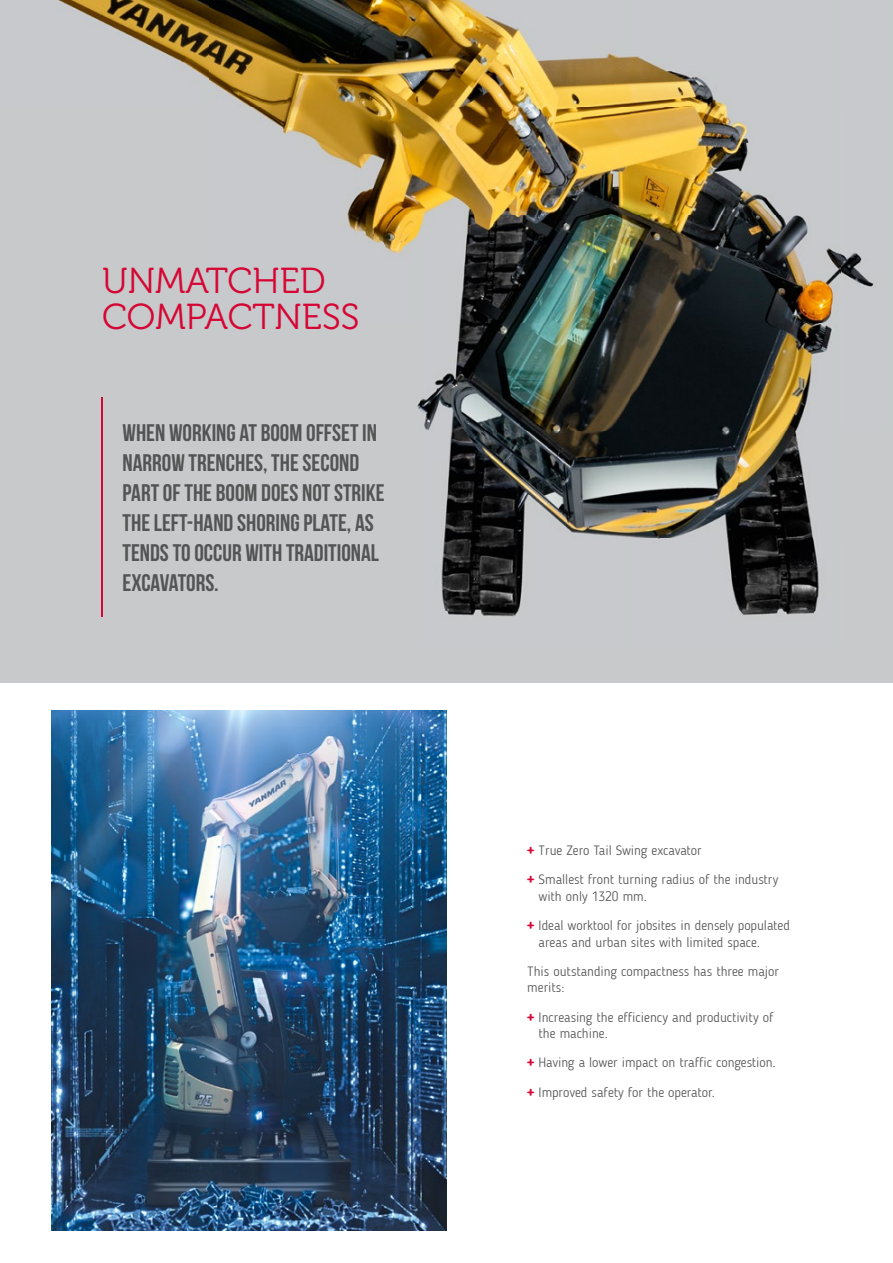
<style>
.page{position:relative;width:893px;height:1263px;background:#fff}
.page>*{position:absolute;margin:0;border:0;box-sizing:border-box;transform-origin:0 0}
.t1{font:36px/36px "Museo 300";color:#d50634}
.t2{font:24px/30px "Bebas Neue";color:#535453}
.t3{font:300 13.5px/29.2px "Blogger Sans";color:#535453}
.s1{font-weight:700;color:#d50634}
</style>
<div class="page">
<div style="left:0;top:647px;width:893px;height:35px;background:#c7c9ca"></div>
<img style="left:51px;top:711px;width:395px;height:520px">
<img style="left:0;top:0;width:893px;height:647px">
<hr style="left:101px;top:398px;width:2px;height:219px;background:#d50634">
<h1 class="t1" style="left:102px;top:263px;width:259px">UNMATCHED<br>COMPACTNESS</h1>
<h2 class="t2" style="left:123px;top:417px;width:264px">WHEN WORKING AT BOOM OFFSET IN<br>NARROW TRENCHES, THE SECOND<br>PART OF THE BOOM DOES NOT STRIKE<br>THE LEFT-HAND SHORING PLATE, AS<br>TENDS TO OCCUR WITH TRADITIONAL<br>EXCAVATORS.</h2>
<p class="t3" style="left:527px;top:836px;width:253px"><span class="s1">+</span> True Zero Tail Swing excavator<br><span class="s1">+</span> Smallest front turning radius of the industry</p>
<p class="t3" style="left:527px;top:881px;width:264px;text-indent:11px">with only 1320 mm.<br><span class="s1">+</span> Ideal worktool for jobsites in densely populated</p>
<p class="t3" style="left:527px;top:927px;width:253px;text-align:center">areas and urban sites with limited space.<br>This outstanding compactness has three major</p>
<p class="t3" style="left:527px;top:973px;width:248px">merits:<br><span class="s1">+</span> Increasing the efficiency and productivity of</p>
<p class="t3" style="left:527px;top:1019px;width:250px;text-indent:11px">the machine.<br><span class="s1">+</span> Having a lower impact on traffic congestion. <span class="s1">+</span> Improved safety for the operator.</p>
</div>
